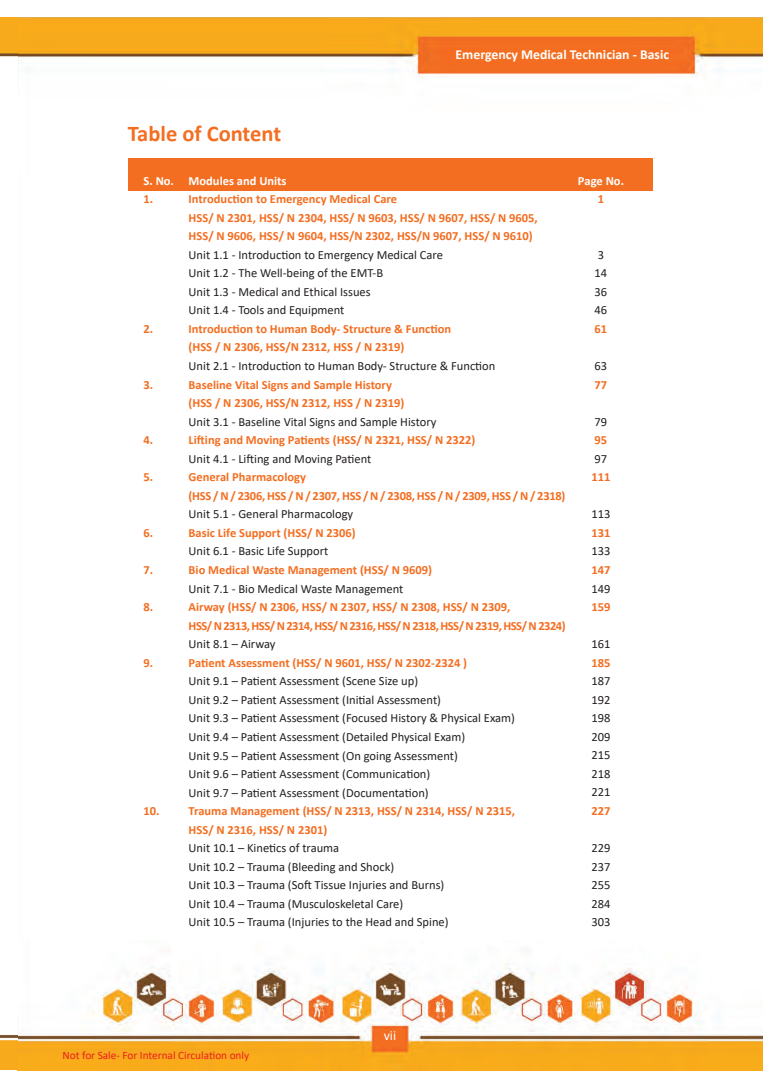
<style>
.page{position:relative;width:780px;height:1088px;background:#fff}
.page>*{position:absolute;margin:0;border:0;box-sizing:border-box;transform-origin:0 0}
.t1{font:700 22.5px "Calibri";color:#f36e21}
.t2{font:700 13.75px "Calibri";color:#fff}
.t3{font:13.75px "Calibri";color:#fff}
.t4{font:12.5px "Calibri";color:#231f20}
.t5{font:700 12.5px "Calibri";color:#f36e21}
.t6{font:700 12.5px "Calibri";letter-spacing:-.04em;color:#f36e21}
.t7{font:700 12.5px "Calibri";letter-spacing:-.02em;color:#f36e21}
.t8{font:700 12.5px "Calibri";color:#fff}
.t9{font:11.25px "Calibri";color:#ee1d23}
</style>
<div class="page">
<img style="left:0;top:18px;width:762px;height:1052px">
<div style="left:128px;top:158px;width:524px;height:33px;background:#f36e21"></div>
<div style="left:374px;top:1029px;width:31px;height:18px;background:#f36e21"></div>
<p class="t2" style="left:455px;top:44px;width:215px">Emergency Medical Technician - Basic</p>
<p class="t1" style="left:128px;top:118px;width:155px">Table of Content</p>
<p class="t8" style="left:144px;top:172px;width:144px">S. No. Modules and Units</p>
<p class="t5" style="left:144px;top:190px;width:11px">1.</p>
<p class="t5" style="left:189px;top:190px;width:210px">Introduction to Emergency Medical Care</p>
<p class="t5" style="left:189px;top:209px;width:351px">HSS/ N 2301, HSS/ N 2304, HSS/ N 9603, HSS/ N 9607, HSS/ N 9605,</p>
<p class="t5" style="left:189px;top:227px;width:346px">HSS/ N 9606, HSS/ N 9604, HSS/N 2302, HSS/N 9607, HSS/ N 9610)</p>
<p class="t4" style="left:189px;top:246px;width:256px">Unit 1.1 - Introduction to Emergency Medical Care</p>
<p class="t4" style="left:189px;top:264px;width:196px">Unit 1.2 - The Well-being of the EMT-B</p>
<p class="t4" style="left:189px;top:283px;width:183px">Unit 1.3 - Medical and Ethical Issues</p>
<p class="t4" style="left:189px;top:302px;width:157px">Unit 1.4 - Tools and Equipment</p>
<p class="t5" style="left:144px;top:320px;width:11px">2.</p>
<p class="t5" style="left:189px;top:320px;width:264px">Introduction to Human Body- Structure &amp; Function</p>
<p class="t5" style="left:189px;top:338px;width:217px">(HSS / N 2306, HSS/N 2312, HSS / N 2319)</p>
<p class="t4" style="left:189px;top:357px;width:308px">Unit 2.1 - Introduction to Human Body- Structure &amp; Function</p>
<p class="t5" style="left:144px;top:376px;width:11px">3.</p>
<p class="t5" style="left:189px;top:376px;width:205px">Baseline Vital Signs and Sample History</p>
<p class="t5" style="left:189px;top:394px;width:217px">(HSS / N 2306, HSS/N 2312, HSS / N 2319)</p>
<p class="t4" style="left:189px;top:413px;width:249px">Unit 3.1 - Baseline Vital Signs and Sample History</p>
<p class="t5" style="left:144px;top:431px;width:11px">4.</p>
<p class="t5" style="left:189px;top:431px;width:288px">Lifting and Moving Patients (HSS/ N 2321, HSS/ N 2322)</p>
<p class="t4" style="left:189px;top:450px;width:184px">Unit 4.1 - Lifting and Moving Patient</p>
<p class="t5" style="left:144px;top:468px;width:11px">5.</p>
<p class="t5" style="left:189px;top:468px;width:119px">General Pharmacology</p>
<p class="t7" style="left:189px;top:487px;width:378px">(HSS / N / 2306, HSS / N / 2307, HSS / N / 2308, HSS / N / 2309, HSS / N / 2318)</p>
<p class="t4" style="left:189px;top:505px;width:166px">Unit 5.1 - General Pharmacology</p>
<p class="t5" style="left:144px;top:524px;width:11px">6.</p>
<p class="t5" style="left:189px;top:524px;width:168px">Basic Life Support (HSS/ N 2306)</p>
<p class="t4" style="left:189px;top:543px;width:141px">Unit 6.1 - Basic Life Support</p>
<p class="t5" style="left:144px;top:561px;width:11px">7.</p>
<p class="t5" style="left:189px;top:561px;width:245px">Bio Medical Waste Management (HSS/ N 9609)</p>
<p class="t4" style="left:189px;top:580px;width:216px">Unit 7.1 - Bio Medical Waste Management</p>
<p class="t5" style="left:144px;top:598px;width:11px">8.</p>
<p class="t5" style="left:189px;top:598px;width:323px">Airway (HSS/ N 2306, HSS/ N 2307, HSS/ N 2308, HSS/ N 2309,</p>
<p class="t6" style="left:189px;top:617px;width:378px">HSS/ N 2313, HSS/ N 2314, HSS/ N 2316, HSS/ N 2318, HSS/ N 2319, HSS/ N 2324)</p>
<p class="t4" style="left:189px;top:635px;width:88px">Unit 8.1 – Airway</p>
<p class="t5" style="left:144px;top:654px;width:11px">9.</p>
<p class="t5" style="left:189px;top:654px;width:280px">Patient Assessment (HSS/ N 9601, HSS/ N 2302-2324 )</p>
<p class="t4" style="left:189px;top:672px;width:231px">Unit 9.1 – Patient Assessment (Scene Size up)</p>
<p class="t4" style="left:189px;top:691px;width:254px">Unit 9.2 – Patient Assessment (Initial Assessment)</p>
<p class="t4" style="left:189px;top:709px;width:328px">Unit 9.3 – Patient Assessment (Focused History &amp; Physical Exam)</p>
<p class="t4" style="left:189px;top:728px;width:278px">Unit 9.4 – Patient Assessment (Detailed Physical Exam)</p>
<p class="t4" style="left:189px;top:747px;width:271px">Unit 9.5 – Patient Assessment (On going Assessment)</p>
<p class="t4" style="left:189px;top:765px;width:243px">Unit 9.6 – Patient Assessment (Communication)</p>
<p class="t4" style="left:189px;top:784px;width:241px">Unit 9.7 – Patient Assessment (Documentation)</p>
<p class="t5" style="left:144px;top:802px;width:373px">10. Trauma Management (HSS/ N 2313, HSS/ N 2314, HSS/ N 2315,</p>
<p class="t5" style="left:189px;top:821px;width:140px">HSS/ N 2316, HSS/ N 2301)</p>
<p class="t4" style="left:189px;top:839px;width:152px">Unit 10.1 – Kinetics of trauma</p>
<p class="t4" style="left:189px;top:858px;width:207px">Unit 10.2 – Trauma (Bleeding and Shock)</p>
<p class="t4" style="left:189px;top:876px;width:257px">Unit 10.3 – Trauma (Soft Tissue Injuries and Burns)</p>
<p class="t4" style="left:189px;top:895px;width:216px">Unit 10.4 – Trauma (Musculoskeletal Care)</p>
<p class="t4" style="left:189px;top:913px;width:261px">Unit 10.5 – Trauma (Injuries to the Head and Spine)</p>
<p class="t8" style="left:578px;top:172px;width:48px">Page No.</p>
<p class="t5" style="left:597px;top:190px;width:8px">1</p>
<p class="t4" style="left:597px;top:246px;width:8px">3</p>
<p class="t4" style="left:594px;top:264px;width:14px">14</p>
<p class="t4" style="left:594px;top:283px;width:14px">36</p>
<p class="t4" style="left:594px;top:301px;width:14px">46</p>
<p class="t5" style="left:594px;top:320px;width:14px">61</p>
<p class="t4" style="left:594px;top:357px;width:14px">63</p>
<p class="t5" style="left:594px;top:375px;width:14px">77</p>
<p class="t4" style="left:594px;top:413px;width:14px">79</p>
<p class="t5" style="left:594px;top:431px;width:14px">95</p>
<p class="t4" style="left:594px;top:450px;width:14px">97</p>
<p class="t5" style="left:591px;top:468px;width:21px">111</p>
<p class="t4" style="left:591px;top:505px;width:21px">113</p>
<p class="t5" style="left:591px;top:524px;width:21px">131</p>
<p class="t4" style="left:591px;top:542px;width:21px">133</p>
<p class="t5" style="left:591px;top:561px;width:21px">147</p>
<p class="t4" style="left:591px;top:580px;width:21px">149</p>
<p class="t5" style="left:591px;top:598px;width:21px">159</p>
<p class="t4" style="left:591px;top:635px;width:21px">161</p>
<p class="t5" style="left:591px;top:654px;width:21px">185</p>
<p class="t4" style="left:591px;top:672px;width:21px">187</p>
<p class="t4" style="left:591px;top:691px;width:21px">192</p>
<p class="t4" style="left:591px;top:709px;width:21px">198</p>
<p class="t4" style="left:591px;top:728px;width:21px">209</p>
<p class="t4" style="left:591px;top:746px;width:21px">215</p>
<p class="t4" style="left:591px;top:765px;width:21px">218</p>
<p class="t4" style="left:591px;top:783px;width:21px">221</p>
<p class="t5" style="left:591px;top:802px;width:21px">227</p>
<p class="t4" style="left:591px;top:839px;width:21px">229</p>
<p class="t4" style="left:591px;top:858px;width:21px">237</p>
<p class="t4" style="left:591px;top:876px;width:21px">255</p>
<p class="t4" style="left:591px;top:895px;width:21px">284</p>
<p class="t4" style="left:591px;top:913px;width:21px">303</p>
<p class="t9" style="left:63px;top:1047px;width:188px">Not for Sale- For Internal Circulation only</p>
<p class="t3" style="left:384px;top:1026px;width:14px">vii</p>
</div>
